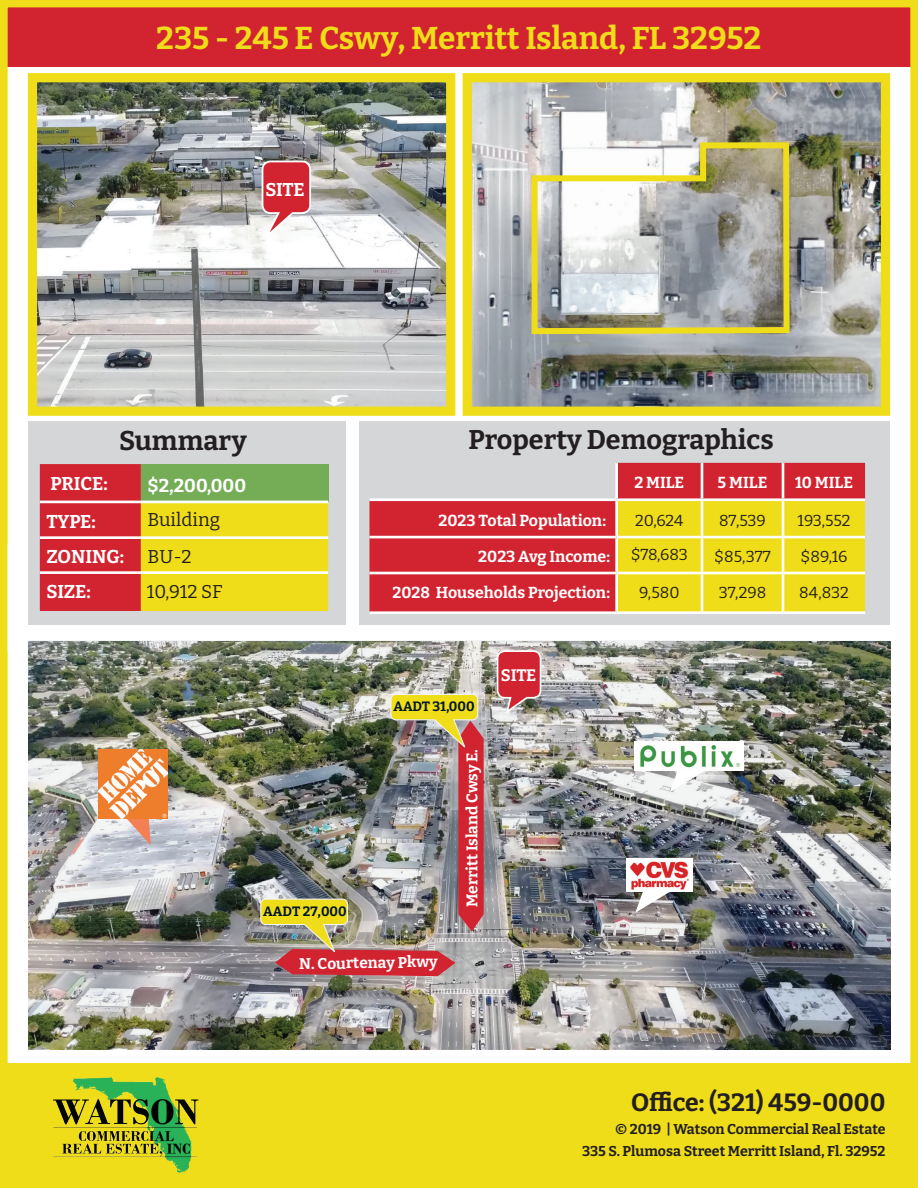
<style>
.page{position:relative;width:918px;height:1188px;background:#fff}
.page>*{position:absolute;margin:0;border:0;box-sizing:border-box;transform-origin:0 0}
.t1{font:700 31.5px "Bitter";color:#f0dd19}
.t2{font:700 27px "Bitter";color:#231f20}
.t3{font:700 24.75px "Bitter";color:#231f20}
.t4{font:700 18.6px "Bitter";color:#fff}
.t5{font:18.6px "Bitter";color:#231f20}
.t6{font:700 18.45px "Bitter";color:#fff}
.t7{font:700 16.65px "Bitter";color:#fff}
.t8{font:700 15.9px "Bitter";color:#fff}
.t9{font:15.9px "Bitter";color:#231f20}
.t10{font:700 15.45px "Bitter";letter-spacing:-.01em;color:#fff}
.t11{font:700 14.25px/22.6px "Bitter";color:#231f20;text-align:right}
.t12{font:700 13.5px "Bitter";color:#011622}
</style>
<div class="page">
<div style="left:0;top:1063px;width:918px;height:125px;background:#f0dd19"></div>
<img style="left:38px;top:83px;width:407px;height:323px">
<div style="left:28px;top:73px;width:427px;height:343px;border:9px solid #f0dd19"></div>
<img style="left:473px;top:83px;width:407px;height:323px">
<div style="left:463px;top:73px;width:427px;height:343px;border:9px solid #f0dd19"></div>
<svg style="left:260px;top:160px;width:52px;height:85px"></svg>
<svg style="left:529px;top:139px;width:264px;height:198px"></svg>
<div style="left:0;top:0;width:918px;height:67px;background:#d22430"></div>
<div style="left:28px;top:422px;width:318px;height:203px;background:#d5d6d8"></div>
<div style="left:359px;top:422px;width:531px;height:203px;background:#d5d6d8"></div>
<img style="left:52px;top:1077px;width:147px;height:97px">
<svg style="left:40px;top:464px;width:288px;height:147px;background:#d0942c"></svg>
<hr style="left:40px;top:501px;width:101px;height:2px;background:#fff">
<hr style="left:141px;top:501px;width:187px;height:2px;background:#fff">
<hr style="left:40px;top:536px;width:101px;height:3px;background:#fff">
<hr style="left:141px;top:536px;width:187px;height:3px;background:#fff">
<hr style="left:40px;top:571px;width:101px;height:3px;background:#fff">
<hr style="left:141px;top:571px;width:187px;height:3px;background:#fff">
<svg style="left:369px;top:463px;width:496px;height:148px;fill:#d22430"></svg>
<div style="left:618px;top:501px;width:247px;height:110px;background:#f0dd19"></div>
<hr style="left:615px;top:463px;width:3px;height:35px;background:#fff">
<hr style="left:701px;top:463px;width:2px;height:35px;background:#fff">
<hr style="left:782px;top:463px;width:2px;height:35px;background:#fff">
<hr style="left:369px;top:498px;width:248px;height:3px;background:#fff">
<hr style="left:617px;top:498px;width:85px;height:3px;background:#fff">
<hr style="left:615px;top:501px;width:3px;height:35px;background:#fff">
<hr style="left:702px;top:498px;width:81px;height:3px;background:#fff">
<hr style="left:701px;top:501px;width:2px;height:35px;background:#fff">
<hr style="left:783px;top:498px;width:82px;height:3px;background:#fff">
<hr style="left:782px;top:501px;width:2px;height:35px;background:#fff">
<hr style="left:369px;top:536px;width:248px;height:2px;background:#fff">
<hr style="left:617px;top:536px;width:85px;height:2px;background:#fff">
<hr style="left:615px;top:538px;width:3px;height:34px;background:#fff">
<hr style="left:702px;top:536px;width:81px;height:2px;background:#fff">
<hr style="left:701px;top:538px;width:2px;height:34px;background:#fff">
<hr style="left:783px;top:536px;width:82px;height:2px;background:#fff">
<hr style="left:782px;top:538px;width:2px;height:34px;background:#fff">
<hr style="left:369px;top:572px;width:248px;height:2px;background:#fff">
<hr style="left:617px;top:572px;width:85px;height:2px;background:#fff">
<hr style="left:615px;top:574px;width:3px;height:37px;background:#fff">
<hr style="left:702px;top:572px;width:81px;height:2px;background:#fff">
<hr style="left:701px;top:574px;width:2px;height:37px;background:#fff">
<hr style="left:783px;top:572px;width:82px;height:2px;background:#fff">
<hr style="left:782px;top:574px;width:2px;height:37px;background:#fff">
<hr style="left:369px;top:611px;width:248px;height:3px;background:#fff">
<hr style="left:617px;top:611px;width:85px;height:3px;background:#fff">
<hr style="left:702px;top:611px;width:81px;height:3px;background:#fff">
<hr style="left:783px;top:611px;width:82px;height:3px;background:#fff">
<img style="left:28px;top:640px;width:862px;height:408px">
<svg style="left:496px;top:649px;width:46px;height:66px;background:#c95b60"></svg>
<img style="left:260px;top:693px;width:224px;height:283px">
<svg style="left:124px;top:818px;width:27px;height:27px"></svg>
<img style="left:98px;top:749px;width:69px;height:69px">
<img style="left:634px;top:742px;width:109px;height:28px">
<svg style="left:670px;top:769px;width:38px;height:23px"></svg>
<img style="left:627px;top:858px;width:65px;height:33px">
<svg style="left:635px;top:890px;width:38px;height:23px"></svg>
<div style="left:0;top:0;width:918px;height:1188px;border:8px solid #f0dd19"></div>
<hr style="left:8px;top:544px;width:3px;height:107px;background:#fff">
<h1 class="t1" style="left:156px;top:18px;width:606px">235 - 245 E Cswy, Merritt Island, FL 32952</h1>
<p class="t6" style="left:265px;top:177px;width:41px">SITE</p>
<h2 class="t2" style="left:119px;top:424px;width:129px">Summary</h2>
<h2 class="t2" style="left:468px;top:423px;width:307px">Property Demographics</h2>
<p class="t4" style="left:50px;top:472px;width:59px">PRICE:</p>
<p class="t4" style="left:147px;top:474px;width:100px">$2,200,000</p>
<p class="t4" style="left:46px;top:510px;width:51px">TYPE:</p>
<p class="t5" style="left:147px;top:508px;width:74px">Building</p>
<p class="t4" style="left:46px;top:545px;width:79px">ZONING:</p>
<p class="t5" style="left:147px;top:545px;width:46px">BU-2</p>
<p class="t4" style="left:46px;top:580px;width:46px">SIZE:</p>
<p class="t5" style="left:147px;top:580px;width:77px">10,912 SF</p>
<p class="t8" style="left:634px;top:473px;width:51px">2 MILE</p>
<p class="t8" style="left:718px;top:473px;width:51px">5 MILE</p>
<p class="t8" style="left:795px;top:473px;width:59px">10 MILE</p>
<p class="t8" style="left:438px;top:510px;width:169px">2023 Total Population:</p>
<p class="t9" style="left:635px;top:510px;width:50px">20,624</p>
<p class="t9" style="left:719px;top:510px;width:48px">87,539</p>
<p class="t9" style="left:798px;top:510px;width:55px">193,552</p>
<p class="t8" style="left:478px;top:547px;width:133px">2023 Avg Income:</p>
<p class="t9" style="left:631px;top:545px;width:59px">$78,683</p>
<p class="t9" style="left:714px;top:547px;width:58px">$85,377</p>
<p class="t9" style="left:801px;top:547px;width:48px">$89,16</p>
<p class="t8" style="left:392px;top:582px;width:219px">2028 Households Projection:</p>
<p class="t9" style="left:639px;top:582px;width:42px">9,580</p>
<p class="t9" style="left:719px;top:582px;width:49px">37,298</p>
<p class="t9" style="left:799px;top:582px;width:51px">84,832</p>
<p class="t12" style="left:263px;top:903px;width:85px">AADT 27,000</p>
<p class="t12" style="left:393px;top:698px;width:83px">AADT 31,000</p>
<p class="t10" style="left:462px;top:907px;width:160px;rotate:-90deg">Merritt Island Cwsy E.</p>
<p class="t10" style="left:299px;top:953px;width:140px">N. Courtenay Pkwy</p>
<p class="t7" style="left:501px;top:665px;width:37px">SITE</p>
<h3 class="t3" style="left:631px;top:1087px;width:256px">Off ice: (321) 459-0000</h3>
<p class="t11" style="left:582px;top:1117px;width:305px">© 2019 | Watson Commercial Real Estate<br>335 S. Plumosa Street Merritt Island, Fl. 32952</p>
</div>
